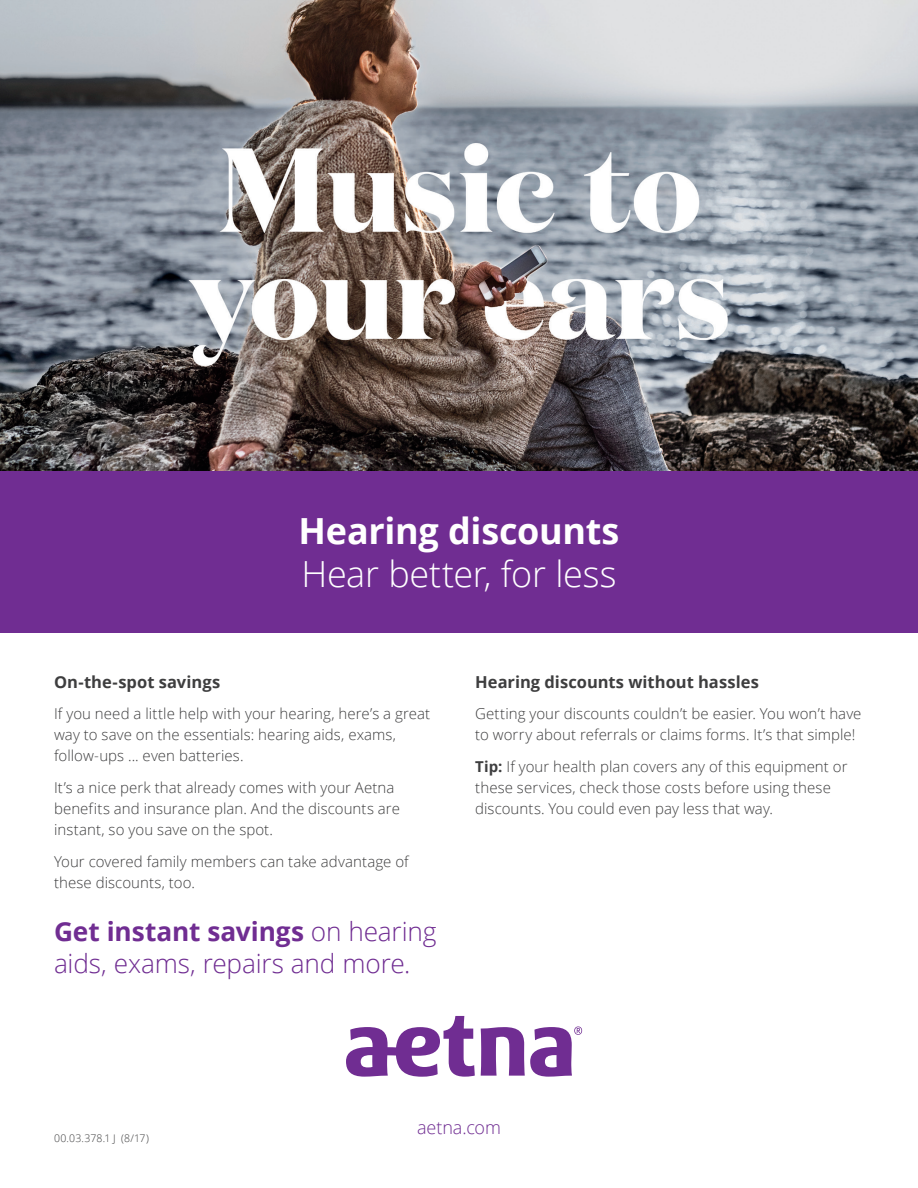
<style>
.page{position:relative;width:918px;height:1188px;background:#fff}
.page>*{position:absolute;margin:0;border:0;box-sizing:border-box;transform-origin:0 0}
.t1{font:300 36px "Open Sans";letter-spacing:-.01em;color:#fff}
.t2{font:700 36px "Open Sans";letter-spacing:-.01em;color:#fff}
.t3{font:300 26.25px/32.4px "Open Sans";letter-spacing:-.01em;color:#702d92}
.t4{font:300 18px "Open Sans";letter-spacing:-.005em;color:#702d92}
.t5{font:700 16.5px "Open Sans";color:#3e3e3f}
.t6{font:300 15px/21px "Open Sans";letter-spacing:.005em;color:#3e3e3f}
.t7{font:300 10.5px "Open Sans";letter-spacing:.005em;color:#3e3e3f}
.s1{font-weight:700}
</style>
<div class="page">
<div style="left:0;top:471px;width:918px;height:162px;background:#702d92"></div>
<img style="left:0;top:0;width:918px;height:471px">
<svg style="left:346px;top:1016px;width:236px;height:61px"></svg>
<h1 class="t2" style="left:299px;top:506px;width:322px">Hearing discounts</h1>
<h2 class="t1" style="left:301px;top:550px;width:317px">Hear better, for less</h2>
<p class="t5" style="left:54px;top:670px;width:168px">On-the-spot savings</p>
<p class="t6" style="left:54px;top:703px;width:378px">If you need a little help with your hearing, here’s a great way to save on the essentials: hearing aids, exams, follow-ups ... even batteries.</p>
<p class="t6" style="left:54px;top:777px;width:347px">It’s a nice perk that already comes with your Aetna benefits and insurance plan. And the discounts are instant, so you save on the spot.</p>
<p class="t6" style="left:54px;top:851px;width:356px">Your covered family members can take advantage of these discounts, too.</p>
<p class="t3" style="left:54px;top:914px;width:384px"><span class="s1">Get instant savings</span> on hearing aids, exams, repairs and more.</p>
<p class="t5" style="left:475px;top:670px;width:285px">Hearing discounts without hassles</p>
<p class="t6" style="left:475px;top:703px;width:388px">Getting your discounts couldn’t be easier. You won’t have to worry about referrals or claims forms. It’s that simple!</p>
<p class="t6" style="left:475px;top:756px;width:374px"><span class="s1">Tip:</span> If your health plan covers any of this equipment or these services, check those costs before using these discounts. You could even pay less that way.</p>
<p class="t7" style="left:54px;top:1131px;width:96px">00.03.378.1 J (8/17)</p>
<p class="t4" style="left:417px;top:1115px;width:85px">aetna.com</p>
</div>
